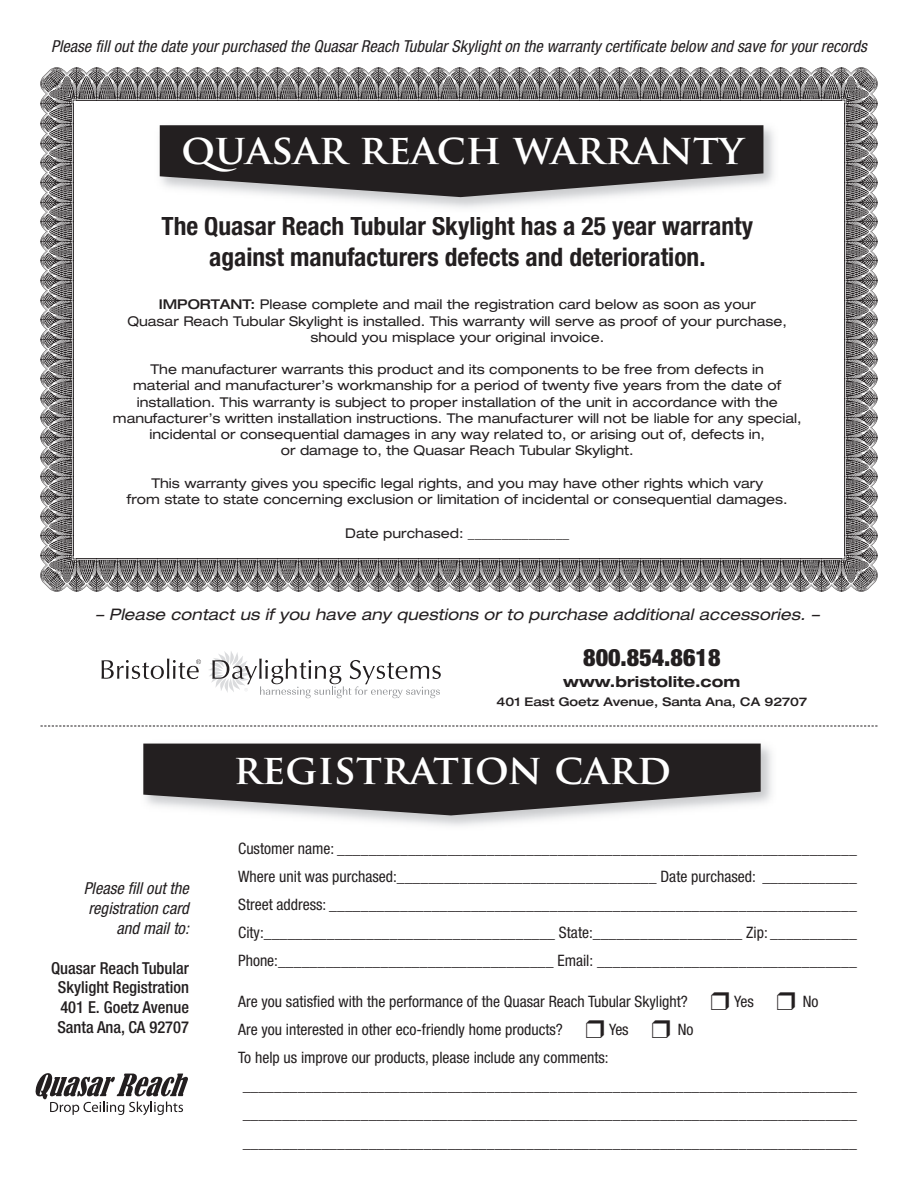
<style>
.page{position:relative;width:918px;height:1188px;background:#fff}
.page>*{position:absolute;margin:0;border:0;box-sizing:border-box;transform-origin:0 0}
.t1{font:700 40.95px "Trajan Pro";color:#fff}
.t2{font:700 condensed 25.5px/31.5px "Helvetica Neue";color:#231f20;text-align:center}
.t3{font:900 condensed 24px "Helvetica Neue";color:#231f20}
.t4{font:italic condensed 16.5px/19.8px "Helvetica Neue";letter-spacing:.005em;color:#231f20;text-align:right}
.t5{font:500 condensed 16.5px/19.8px "Helvetica Neue";color:#231f20;text-align:center}
.t6{font:italic expanded 15.9px "Helvetica Neue";letter-spacing:.005em;color:#231f20}
.t7{font:condensed 15.75px/28.2px "Helvetica Neue";color:#231f20;text-align:justify}
.t8{font:700 expanded 15px "Helvetica Neue";color:#231f20}
.t9{font:expanded 13.5px/16.2px "Helvetica Neue";color:#231f20;text-align:center}
.t10{font:500 expanded 12px "Helvetica Neue";color:#231f20}
.s1{font-weight:500}
</style>
<div class="page">
<img style="left:40px;top:68px;width:37px;height:36px">
<img style="left:77px;top:68px;width:764px;height:32px">
<img style="left:841px;top:68px;width:37px;height:36px">
<img style="left:844px;top:104px;width:34px;height:451px">
<img style="left:841px;top:555px;width:37px;height:37px">
<img style="left:77px;top:559px;width:764px;height:33px">
<img style="left:40px;top:555px;width:37px;height:37px">
<img style="left:40px;top:104px;width:34px;height:451px">
<img style="left:159px;top:125px;width:615px;height:83px">
<svg style="left:160px;top:125px;width:603px;height:72px;background:#413d3e"></svg>
<svg style="left:143px;top:744px;width:618px;height:71px;background:#403c3d"></svg>
<svg style="left:40px;top:726px;width:838px;height:1px"></svg>
<svg style="left:36px;top:1073px;width:152px;height:42px"></svg>
<svg style="left:102px;top:659px;width:99px;height:20px"></svg>
<svg style="left:209px;top:651px;width:232px;height:47px"></svg>
<p class="t4" style="left:51px;top:38px;width:817px">Please fill out the date your purchased the Quasar Reach Tubular Skylight on the warranty certificate below and save for your records</p>
<h1 class="t1" style="left:182px;top:133px;width:563px">QUASAR REACH WARRANTY</h1>
<h2 class="t2" style="left:161px;top:212px;width:593px">The Quasar Reach Tubular Skylight has a 25 year warranty against manufacturers defects and deterioration.</h2>
<p class="t9" style="left:127px;top:298px;width:661px"><span class="s1">IMPORTANT:</span> Please complete and mail the registration card below as soon as your<br>Quasar Reach Tubular Skylight is installed. This warranty will serve as proof of your purchase, should you misplace your original invoice.</p>
<p class="t9" style="left:113px;top:363px;width:690px">The manufacturer warrants this product and its components to be free from defects in<br>material and manufacturer’s workmanship for a period of twenty five years from the date of installation. This warranty is subject to proper installation of the unit in accordance with the manufacturer’s written installation instructions. The manufacturer will not be liable for any special, incidental or consequential damages in any way related to, or arising out of, defects in,<br>or damage to, the Quasar Reach Tubular Skylight.</p>
<p class="t9" style="left:127px;top:476px;width:662px">This warranty gives you specific legal rights, and you may have other rights which vary<br>from state to state concerning exclusion or limitation of incidental or consequential damages.</p>
<p class="t9" style="left:345px;top:526px;width:225px">Date purchased: _______________</p>
<p class="t6" style="left:95px;top:609px;width:725px">– Please contact us if you have any questions or to purchase additional accessories. –</p>
<h3 class="t3" style="left:583px;top:643px;width:139px">800.854.8618</h3>
<p class="t8" style="left:563px;top:676px;width:179px">www.bristolite.com</p>
<p class="t10" style="left:497px;top:698px;width:312px">401 East Goetz Avenue, Santa Ana, CA 92707</p>
<p class="t4" style="left:84px;top:880px;width:107px">Please fill out the registration card and mail to:</p>
<p class="t5" style="left:51px;top:959px;width:139px">Quasar Reach Tubular<br>Skylight Registration<br>401 E. Goetz Avenue<br>Santa Ana, CA 92707</p>
<h1 class="t1" style="left:234px;top:753px;width:439px">REGISTRATION CARD</h1>
<p class="t7" style="left:238px;top:835px;width:620px">Customer name: __________________________________________________________________ Where unit was purchased:_________________________________ Date purchased: ____________ Street address: ___________________________________________________________________ City:_____________________________________ State:___________________ Zip: ___________ Phone:___________________________________ Email: _________________________________</p>
<p class="t7" style="left:238px;top:988px;width:620px;text-align:left">Are you satisfied with the performance of the Quasar Reach Tubular Skylight? ❒ Yes ❒ No<br>Are you interested in other eco-friendly home products? ❒ Yes ❒ No<br>To help us improve our products, please include any comments: ______________________________________________________________________________ ______________________________________________________________________________ ______________________________________________________________________________</p>
</div>
